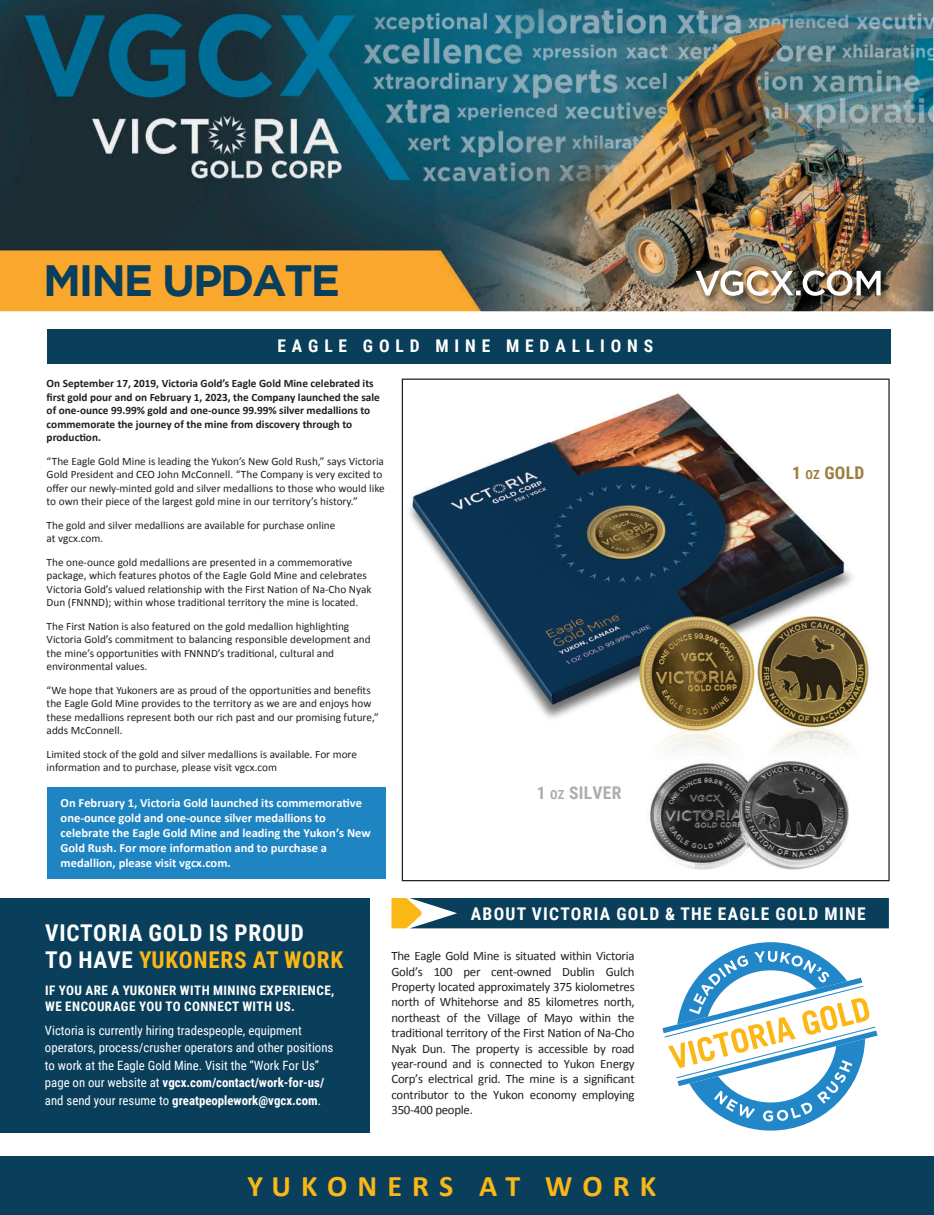
<style>
.page{position:relative;width:934px;height:1215px;background:#fff}
.page>*{position:absolute;margin:0;border:0;box-sizing:border-box;transform-origin:0 0}
.t1{font:700 43.75px "Gotham HTF";letter-spacing:-.05em;color:#0a3f5b}
.t2{font:700 30px "Calibri";letter-spacing:.335em;color:#fbb715}
.t3{font:700 23.12px/26.2px "Roboto Condensed";letter-spacing:.035em;color:#fff}
.t4{font:700 17.5px "Roboto Condensed";letter-spacing:.075em;color:#fff}
.t5{font:700 17.5px "Roboto Condensed";letter-spacing:.335em;color:#fff}
.t6{font:700 17.5px "Roboto Condensed";letter-spacing:.015em;color:#aeadac}
.t7{font:700 17.5px "Roboto Condensed";color:#9c7d40}
.t8{font:700 13.12px/16.2px "Roboto Condensed";letter-spacing:.035em;color:#fff}
.t9{font:12.75px/15.4px "Calibri";letter-spacing:-.02em;color:#231f20;text-align:justify}
.t10{font:12.75px/17.5px "Roboto Condensed";color:#fff}
.t11{font:700 12.5px/15px "Calibri";color:#fff}
.t12{font:11.25px/13.5px "Calibri";color:#231f20}
.t13{font:700 11.25px/13.5px "Calibri";color:#231f20}
.s1{font-size:12.5px}
.s2{color:#fbb715}
.s3{font-weight:700}
</style>
<div class="page">
<svg style="left:662px;top:942px;width:215px;height:189px"></svg>
<svg style="left:391px;top:898px;width:498px;height:30px;background:#1f4c5e"></svg>
<div style="left:0;top:1157px;width:934px;height:58px;background:#0a3f5b"></div>
<div style="left:0;top:898px;width:369px;height:234px;background:#0a3f5b"></div>
<img style="left:0;top:0;width:933px;height:311px">
<img style="left:694px;top:268px;width:197px;height:38px">
<img style="left:695px;top:270px;width:185px;height:26px">
<div style="left:47px;top:329px;width:843px;height:34px;background:#0a3f5b"></div>
<div style="left:47px;top:787px;width:338px;height:91px;background:#1f84c2"></div>
<svg style="left:402px;top:379px;width:487px;height:502px"></svg>
<img style="left:647px;top:756px;width:207px;height:113px">
<h1 class="t1" style="left:43px;top:256px;width:298px">MINE UPDATE</h1>
<h3 class="t5" style="left:277px;top:333px;width:377px">EAGLE GOLD MINE MEDALLIONS</h3>
<p class="t13" style="left:47px;top:376px;width:335px">On September 17, 2019, Victoria Gold’s Eagle Gold Mine celebrated its first gold pour and on February 1, 2023, the Company launched the sale of one-ounce 99.99% gold and one-ounce 99.99% silver medallions to commemorate the journey of the mine from discovery through to production.</p>
<p class="t12" style="left:47px;top:453px;width:340px">“The Eagle Gold Mine is leading the Yukon’s New Gold Rush,” says Victoria Gold President and CEO John McConnell. “The Company is very excited to offer our newly-minted gold and silver medallions to those who would like to own their piece of the largest gold mine in our territory’s history.”</p>
<p class="t12" style="left:47px;top:517px;width:290px">The gold and silver medallions are available for purchase online at vgcx.com.</p>
<p class="t12" style="left:47px;top:554px;width:326px">The one-ounce gold medallions are presented in a commemorative package, which features photos of the Eagle Gold Mine and celebrates Victoria Gold’s valued relationship with the First Nation of Na-Cho Nyak Dun (FNNND); within whose traditional territory the mine is located.</p>
<p class="t12" style="left:47px;top:618px;width:325px">The First Nation is also featured on the gold medallion highlighting Victoria Gold’s commitment to balancing responsible development and the mine’s opportunities with FNNND’s traditional, cultural and environmental values.</p>
<p class="t12" style="left:47px;top:682px;width:334px">“We hope that Yukoners are as proud of the opportunities and benefits the Eagle Gold Mine provides to the territory as we are and enjoys how these medallions represent both our rich past and our promising future,” adds McConnell.</p>
<p class="t12" style="left:47px;top:747px;width:312px">Limited stock of the gold and silver medallions is available. For more information and to purchase, please visit vgcx.com</p>
<p class="t11" style="left:61px;top:795px;width:312px">On February 1, Victoria Gold launched its commemorative one-ounce gold and one-ounce silver medallions to celebrate the Eagle Gold Mine and leading the Yukon’s New Gold Rush. For more information and to purchase a medallion, please visit vgcx.com.</p>
<h3 class="t6" style="left:537px;top:780px;width:86px">1 <span class="s1">OZ</span> SILVER</h3>
<h3 class="t7" style="left:792px;top:461px;width:74px">1 <span class="s1">OZ</span> GOLD</h3>
<h3 class="t3" style="left:45px;top:919px;width:299px">VICTORIA GOLD IS PROUD<br>TO HAVE <span class="s2">YUKONERS AT WORK</span></h3>
<p class="t8" style="left:45px;top:982px;width:291px">IF YOU ARE A YUKONER WITH MINING EXPERIENCE,<br>WE ENCOURAGE YOU TO CONNECT WITH US.</p>
<p class="t10" style="left:45px;top:1021px;width:290px">Victoria is currently hiring tradespeople, equipment operators, process/crusher operators and other positions to work at the Eagle Gold Mine. Visit the “Work For Us” page on our website at <span class="s3">vgcx.com/contact/work-for-us/ </span>and send your resume to <span class="s3">greatpeoplework@vgcx.com</span>.</p>
<h3 class="t4" style="left:471px;top:901px;width:396px">ABOUT VICTORIA GOLD &amp; THE EAGLE GOLD MINE</h3>
<p class="t9" style="left:391px;top:948px;width:245px">The Eagle Gold Mine is situated within Victoria Gold’s 100 per cent-owned Dublin Gulch Property located approximately 375 kiolometres north of Whitehorse and 85 kilometres north, northeast of the Village of Mayo within the traditional territory of the First Nation of Na-Cho Nyak Dun. The property is accessible by road year-round and is connected to Yukon Energy Corp’s electrical grid. The mine is a significant contributor to the Yukon economy employing 350-400 people.</p>
<h2 class="t2" style="left:247px;top:1167px;width:410px">YUKONERS AT WORK</h2>
</div>
